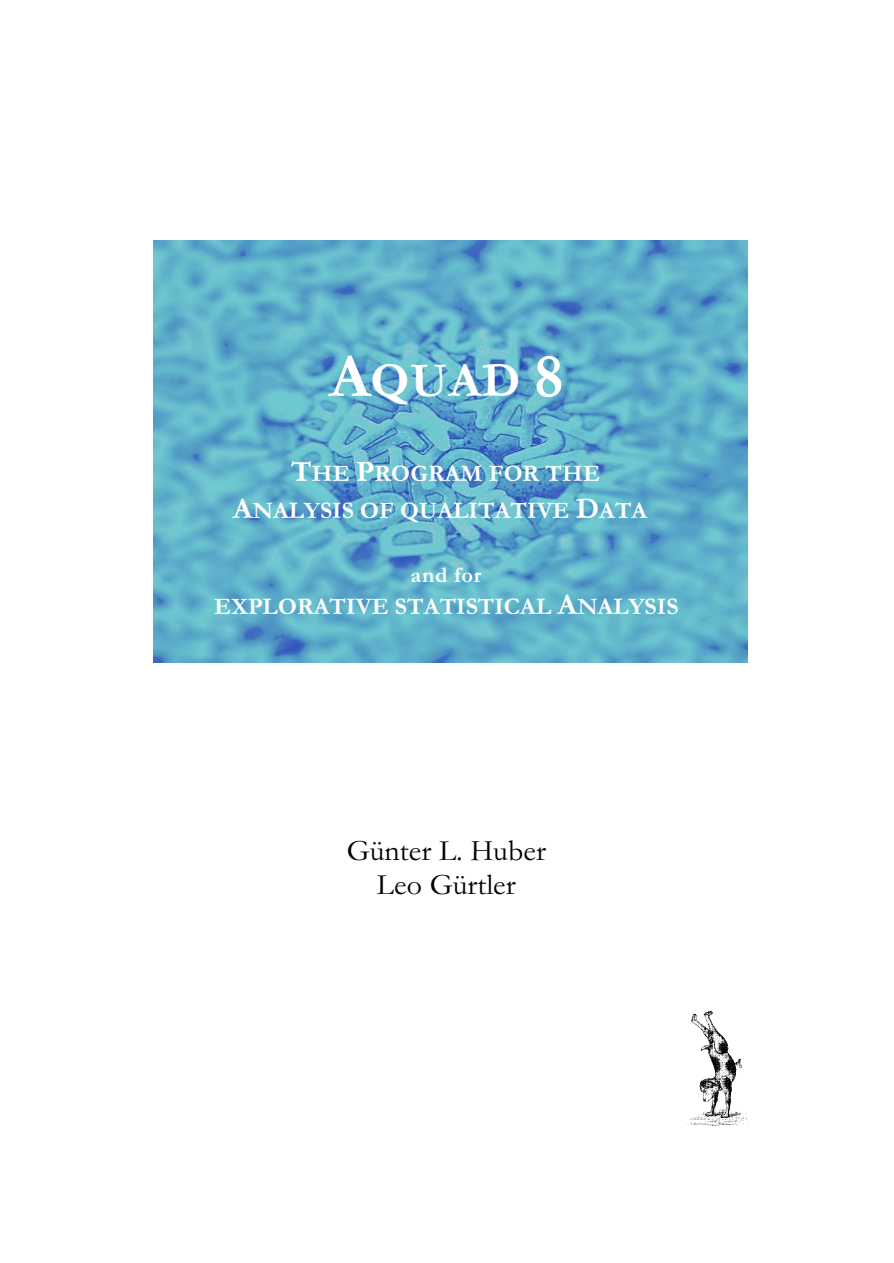
<style>
.page{position:relative;width:894px;height:1263px;background:#fff}
.page>*{position:absolute;margin:0;border:0;box-sizing:border-box;transform-origin:0 0}
.t1{font:700 49.5px "Garamond";color:#fff}
.t2{font:30px/33.9px "Garamond";color:#000;text-align:center}
.t3{font:700 24px/36.8px "Garamond";letter-spacing:.01em;color:#fff;text-align:center}
.t4{font:700 22.35px "Garamond";letter-spacing:.035em;color:#fff}
.s1{font-size:62.85px}
.s2{font-size:30px}
</style>
<div class="page">
<img style="left:153px;top:241px;width:595px;height:422px">
<img style="left:686px;top:1010px;width:63px;height:115px">
<h1 class="t1" style="left:329px;top:364px;width:236px"><span class="s1">A</span>QUAD <span class="s1">8</span></h1>
<p class="t3" style="left:233px;top:458px;width:416px"><span class="s2">T</span>HE <span class="s2">P</span>ROGRAM FOR THE<br><span class="s2">A</span>NALYSIS OF QUALITATIVE <span class="s2">D</span>ATA</p>
<p class="t4" style="left:411px;top:567px;width:73px">and for</p>
<p class="t3" style="left:214px;top:591px;width:466px">EXPLORATIVE STATISTICAL <span class="s2">A</span>NALYSIS</p>
<p class="t2" style="left:347px;top:837px;width:201px">Günter L. Huber<br>Leo Gürtler</p>
</div>
